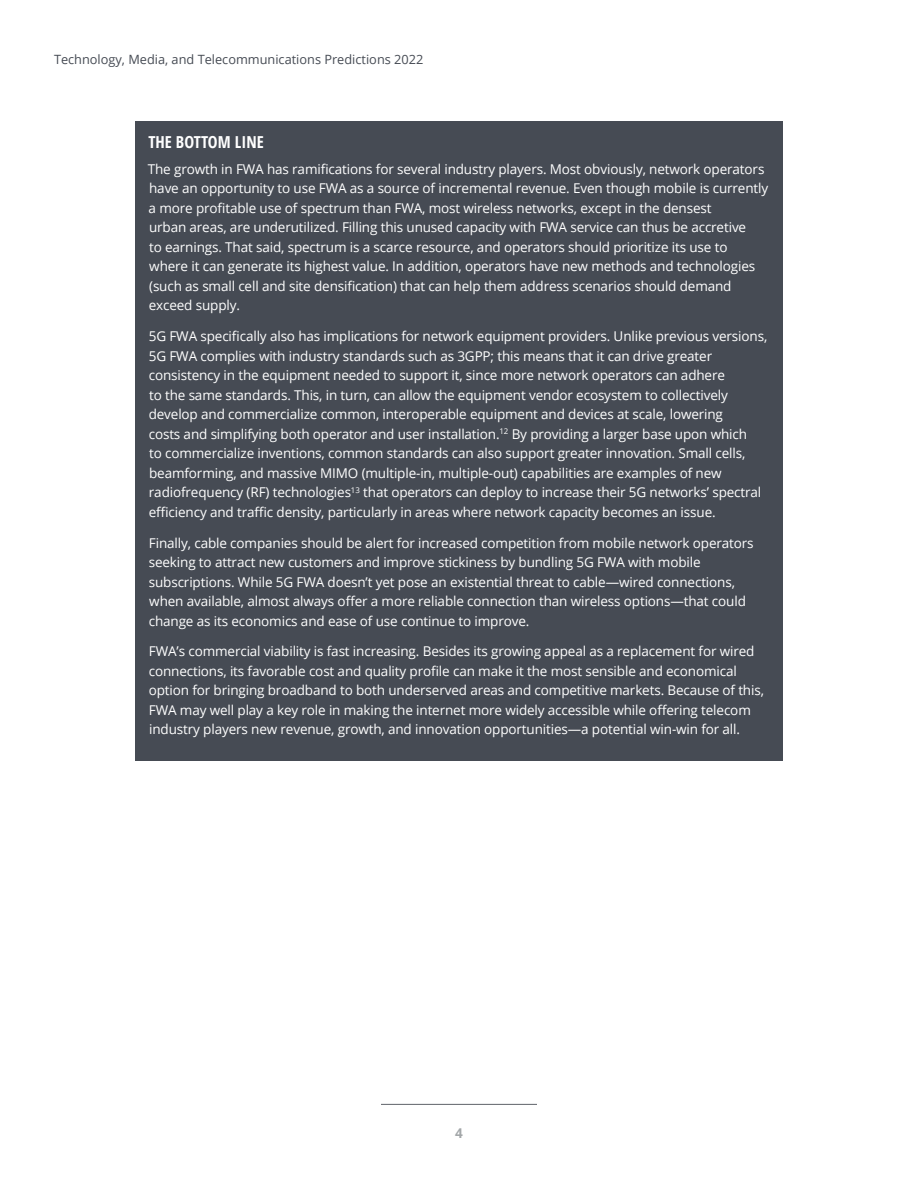
<style>
.page{position:relative;width:918px;height:1188px;background:#fff}
.page>*{position:absolute;margin:0;border:0;box-sizing:border-box;transform-origin:0 0}
.sidebar-h1-rev{font:700 16.5px "Open Sans Condensed";color:#fff}
.sidebar-body-rev{font:13.5px/19.5px "Open Sans";letter-spacing:-.01em;color:#fff}
.t1{font:700 13.5px "Open Sans";color:#a3a7a9}
.t2{font:12.75px "Open Sans";color:#464b54}
</style>
<div class="page">
<hr style="left:381px;top:1104px;width:156px;height:1px;background:#5f6369">
<div style="left:135px;top:122px;width:648px;height:639px;background:#464b54"></div>
<p class="t2" style="left:54px;top:50px;width:371px">Technology, Media, and Telecommunications Predictions 2022</p>
<p class="sidebar-h1-rev" style="left:148px;top:130px;width:117px">THE BOTTOM LINE</p>
<p class="sidebar-body-rev" style="left:148px;top:159px;width:622px">The growth in FWA has ramifications for several industry players. Most obviously, network operators have an opportunity to use FWA as a source of incremental revenue. Even though mobile is currently a more profitable use of spectrum than FWA, most wireless networks, except in the densest<br>urban areas, are underutilized. Filling this unused capacity with FWA service can thus be accretive<br>to earnings. That said, spectrum is a scarce resource, and operators should prioritize its use to where it can generate its highest value. In addition, operators have new methods and technologies (such as small cell and site densification) that can help them address scenarios should demand exceed supply.</p>
<p class="sidebar-body-rev" style="left:149px;top:326px;width:620px">5G FWA specifically also has implications for network equipment providers. Unlike previous versions, 5G FWA complies with industry standards such as 3GPP; this means that it can drive greater consistency in the equipment needed to support it, since more network operators can adhere<br>to the same standards. This, in turn, can allow the equipment vendor ecosystem to collectively develop and commercialize common, interoperable equipment and devices at scale, lowering<br>costs and simplifying both operator and user installation.<sup>12</sup> By providing a larger base upon which<br>to commercialize inventions, common standards can also support greater innovation. Small cells, beamforming, and massive MIMO (multiple-in, multiple-out) capabilities are examples of new radiofrequency (RF) technologies<sup>13</sup> that operators can deploy to increase their 5G networks’ spectral efficiency and traffic density, particularly in areas where network capacity becomes an issue.</p>
<p class="sidebar-body-rev" style="left:149px;top:533px;width:606px">Finally, cable companies should be alert for increased competition from mobile network operators seeking to attract new customers and improve stickiness by bundling 5G FWA with mobile subscriptions. While 5G FWA doesn’t yet pose an existential threat to cable—wired connections, when available, almost always offer a more reliable connection than wireless options—that could change as its economics and ease of use continue to improve.</p>
<p class="sidebar-body-rev" style="left:149px;top:641px;width:617px">FWA’s commercial viability is fast increasing. Besides its growing appeal as a replacement for wired connections, its favorable cost and quality profile can make it the most sensible and economical option for bringing broadband to both underserved areas and competitive markets. Because of this, FWA may well play a key role in making the internet more widely accessible while offering telecom industry players new revenue, growth, and innovation opportunities—a potential win-win for all.</p>
<p class="t1" style="left:455px;top:1123px;width:9px">4</p>
</div>
